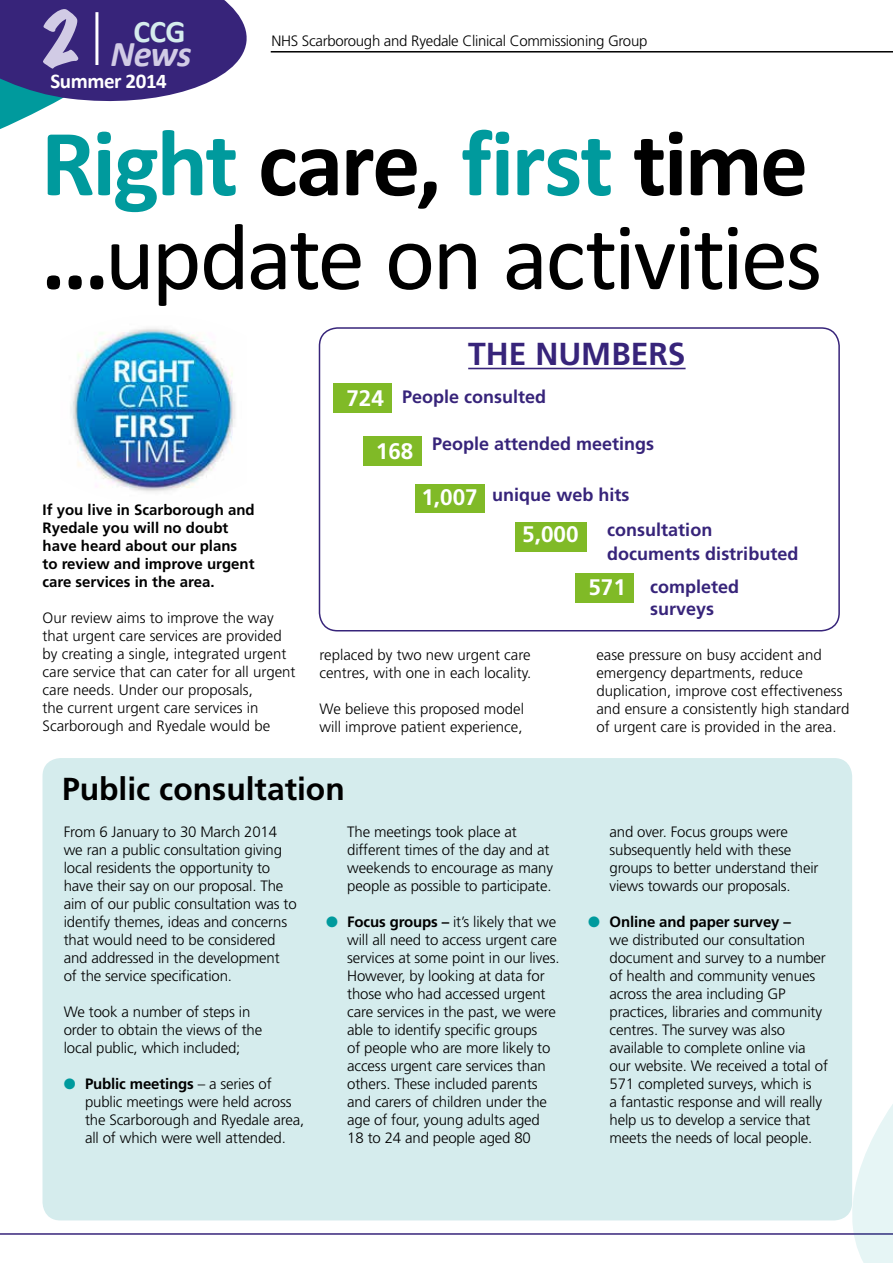
<style>
.page{position:relative;width:893px;height:1263px;background:#fff}
.page>*{position:absolute;margin:0;border:0;box-sizing:border-box;transform-origin:0 0}
.t1{font:95.7px/93.9px "Calibri";letter-spacing:-.03em;color:#000}
.t2{font:italic 700 36.45px "Calibri";color:#d1cbe5}
.t3{font:700 31.8px "Frutiger LT Std";color:#000}
.t4{font:700 31.8px "Frutiger LT Std";color:#37247a}
.t5{font:700 31.5px "Calibri";color:#d5eced}
.t6{font:700 22.5px "Frutiger LT Std";color:#fff}
.t7{font:700 21px "Calibri";letter-spacing:-.02em;color:#fff}
.t8{font:700 18px/24px "Frutiger LT Std";color:#37247a}
.t9{font:300 15px/18px "Frutiger LT Std";letter-spacing:-.01em;color:#000}
.t10{font:700 15px/18px "Frutiger LT Std";color:#000}
.s1{font-family:"Marker Felt";font-weight:400;font-style:normal;font-stretch:expanded;font-size:66px}
.s2{font-weight:700;color:#009a9d}
.s3{font-weight:700}
.s4{color:#009a9d}
</style>
<div class="page">
<div style="left:43px;top:758px;width:809px;height:462px;background:#d5eced;border-radius:18px"></div>
<svg style="left:0;top:0;width:247px;height:129px"></svg>
<hr style="left:95px;top:12px;width:3px;height:53px;background:#fff">
<hr style="left:271px;top:51px;width:622px;height:2px;background:#000">
<hr style="left:0;top:1233px;width:893px;height:2px;background:#37247a">
<svg style="left:836px;top:1104px;width:57px;height:159px"></svg>
<div style="left:319px;top:327px;width:521px;height:304px;border:2px solid #37247a;border-radius:18px"></div>
<img style="left:70px;top:328px;width:165px;height:164px">
<hr style="left:468px;top:368px;width:218px;height:1px;background:#37247a">
<div style="left:333px;top:384px;width:59px;height:29px;background:#80ba27"></div>
<div style="left:363px;top:437px;width:59px;height:29px;background:#80ba27"></div>
<div style="left:415px;top:484px;width:69px;height:29px;background:#80ba27"></div>
<div style="left:515px;top:522px;width:72px;height:29px;background:#80ba27"></div>
<div style="left:575px;top:573px;width:59px;height:29px;background:#80ba27"></div>
<h2 class="t2" style="left:39px;top:31px;width:154px"><span class="s1">2</span> News</h2>
<h3 class="t5" style="left:133px;top:12px;width:53px">CCG</h3>
<h3 class="t7" style="left:50px;top:68px;width:118px">Summer 2014</h3>
<p class="t9" style="left:271px;top:32px;width:377px">NHS Scarborough and Ryedale Clinical Commissioning Group</p>
<h1 class="t1" style="left:41px;top:112px;width:783px"><span class="s2">Right</span> <span class="s3">care,</span> <span class="s2">first</span> <span class="s3">time …</span>update on activities</h1>
<p class="t10" style="left:43px;top:501px;width:214px">If you live in Scarborough and<br>Ryedale you will no doubt have heard about our plans to review and improve urgent care services in the area.</p>
<p class="t9" style="left:43px;top:609px;width:255px">Our review aims to improve the way that urgent care services are provided by creating a single, integrated urgent care service that can cater for all urgent care needs. Under our proposals,<br>the current urgent care services in Scarborough and Ryedale would be</p>
<h3 class="t4" style="left:468px;top:336px;width:219px">THE NUMBERS</h3>
<p class="t8" style="left:402px;top:385px;width:146px">People consulted</p>
<h3 class="t6" style="left:346px;top:385px;width:39px">724</h3>
<h3 class="t6" style="left:376px;top:438px;width:39px">168</h3>
<p class="t8" style="left:432px;top:432px;width:224px">People attended meetings</p>
<h3 class="t6" style="left:421px;top:484px;width:58px">1,007</h3>
<p class="t8" style="left:492px;top:483px;width:139px">unique web hits</p>
<h3 class="t6" style="left:522px;top:521px;width:58px">5,000</h3>
<p class="t8" style="left:607px;top:517px;width:192px">consultation documents distributed</p>
<p class="t8" style="left:650px;top:575px;width:91px;line-height:22.5px">completed surveys</p>
<h3 class="t6" style="left:588px;top:574px;width:39px">571</h3>
<p class="t9" style="left:319px;top:646px;width:213px">replaced by two new urgent care centres, with one in each locality.</p>
<p class="t9" style="left:319px;top:700px;width:206px">We believe this proposed model will improve patient experience,</p>
<p class="t9" style="left:596px;top:646px;width:254px">ease pressure on busy accident and emergency departments, reduce duplication, improve cost effectiveness and ensure a consistently high standard of urgent care is provided in the area.</p>
<h3 class="t3" style="left:62px;top:770px;width:284px">Public consultation</h3>
<p class="t9" style="left:64px;top:823px;width:234px">From 6 January to 30 March 2014 we ran a public consultation giving local residents the opportunity to have their say on our proposal. The aim of our public consultation was to identify themes, ideas and concerns that would need to be considered and addressed in the development<br>of the service specification.</p>
<p class="t9" style="left:64px;top:1003px;width:200px">We took a number of steps in order to obtain the views of the local public, which included;</p>
<p class="t9" style="left:85px;top:1075px;width:221px;text-indent:-21px"><span class="s4">●</span> <span class="s3">Public meetings</span> – a series of public meetings were held across the Scarborough and Ryedale area, all of which were well attended.</p>
<p class="t9" style="left:347px;top:823px;width:207px">The meetings took place at different times of the day and at weekends to encourage as many people as possible to participate.</p>
<p class="t9" style="left:347px;top:913px;width:214px;text-indent:-21px"><span class="s4">●</span> <span class="s3">Focus groups –</span> it’s likely that we will all need to access urgent care services at some point in our lives.<br>However, by looking at data for those who had accessed urgent care services in the past, we were able to identify specific groups<br>of people who are more likely to access urgent care services than others. These included parents and carers of children under the age of four, young adults aged<br>18 to 24 and people aged 80</p>
<p class="t9" style="left:609px;top:823px;width:211px">and over. Focus groups were subsequently held with these groups to better understand their views towards our proposals.</p>
<p class="t9" style="left:609px;top:913px;width:220px;text-indent:-21px"><span class="s4">●</span> <span class="s3">Online and paper survey –<br></span>we distributed our consultation document and survey to a number of health and community venues across the area including GP practices, libraries and community centres. The survey was also available to complete online via our website. We received a total of<br>571 completed surveys, which is<br>a fantastic response and will really help us to develop a service that meets the needs of local people.</p>
</div>
